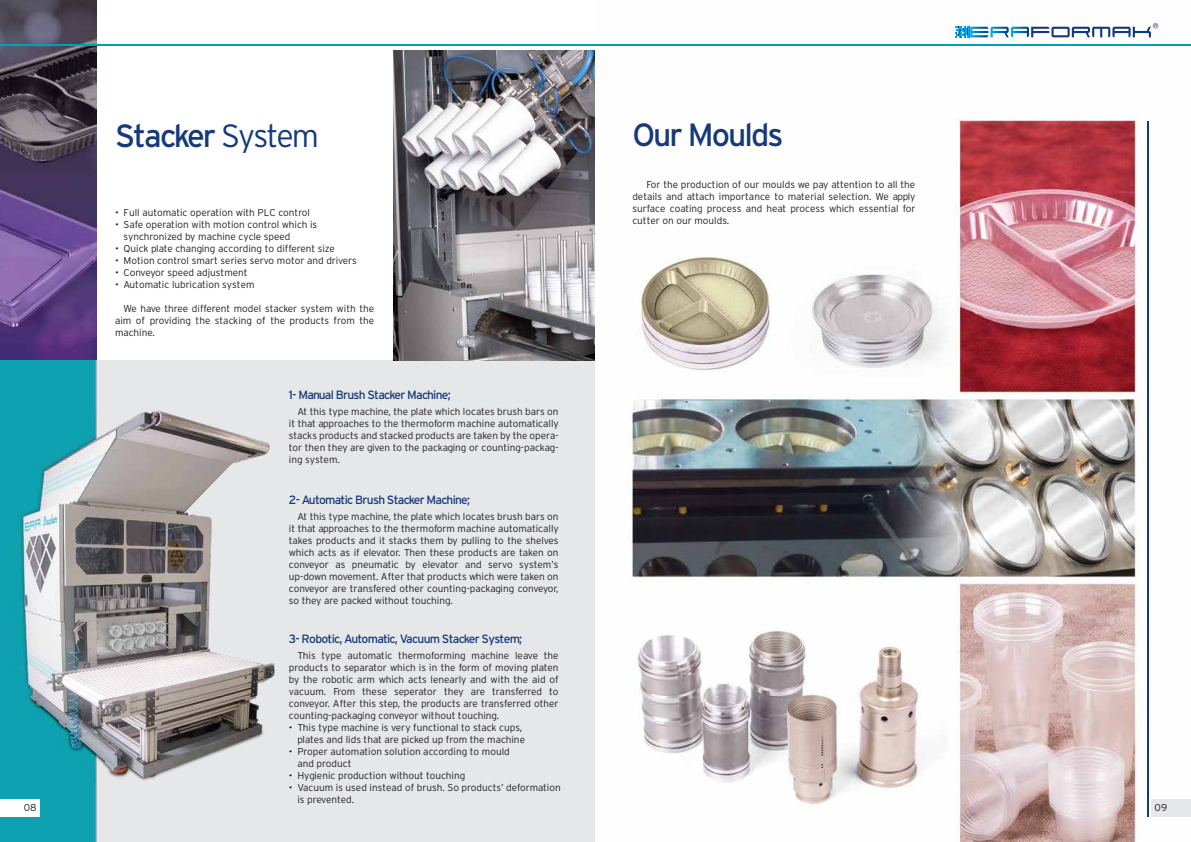
<style>
.page{position:relative;width:1191px;height:842px;background:#fff}
.page>*{position:absolute;margin:0;border:0;box-sizing:border-box;transform-origin:0 0}
.t1{font:32.1px "Interstate Regular Tr";letter-spacing:-.06em;color:#16397b}
.t2{font:12px "Interstate Regular Tr";letter-spacing:-.06em;color:#16397b}
.t3{font:10px/12px "Interstate Light Tr";color:#231f20;text-align:justify}
.s1{font-family:"Interstate Light Tr"}
</style>
<div class="page">
<div style="left:96px;top:360px;width:499px;height:482px;background:#e6e7e8"></div>
<img style="left:0;top:360px;width:275px;height:482px">
<img style="left:0;top:0;width:96px;height:360px">
<img style="left:393px;top:50px;width:202px;height:310px">
<hr style="left:0;top:44px;width:595px;height:2px;background:#00a2b1">
<div style="left:0;top:799px;width:39px;height:18px;background:#fff"></div>
<img style="left:632px;top:24px;width:527px;height:818px">
<hr style="left:595px;top:44px;width:596px;height:2px;background:#00a2b1">
<hr style="left:1147px;top:121px;width:1px;height:696px;background:#16397b">
<div style="left:1151px;top:799px;width:40px;height:18px;background:#e6e7e8"></div>
<svg style="left:955px;top:23px;width:203px;height:14px"></svg>
<p class="t3" style="left:24px;top:802px;width:14px">08</p>
<h1 class="t1" style="left:115px;top:118px;width:205px">Stacker <span class="s1">System</span></h1>
<p class="t3" style="left:115px;top:207px;width:196px">• Full automatic operation with PLC control</p>
<p class="t3" style="left:124px;top:219px;width:195px;text-indent:-9px">• Safe operation with motion control which is synchronized by machine cycle speed</p>
<p class="t3" style="left:115px;top:243px;width:221px">• Quick plate changing according to different size</p>
<p class="t3" style="left:115px;top:255px;width:243px">• Motion control smart series servo motor and drivers</p>
<p class="t3" style="left:115px;top:267px;width:134px">• Conveyor speed adjustment</p>
<p class="t3" style="left:115px;top:279px;width:141px">• Automatic lubrication system</p>
<p class="t3" style="left:115px;top:303px;width:260px;text-indent:9px">We have three different model stacker system with the aim of providing the stacking of the products from the machine.</p>
<p class="t2" style="left:289px;top:388px;width:163px">1- Manual Brush Stacker Machine;</p>
<p class="t3" style="left:289px;top:406px;width:271px;text-indent:9px">At this type machine, the plate which locates brush bars on it that approaches to the thermoform machine automatically stacks products and stacked products are taken by the opera&shy;tor then they are given to the packaging or counting-packag&shy;ing system.</p>
<p class="t2" style="left:289px;top:493px;width:183px">2- Automatic Brush Stacker Machine;</p>
<p class="t3" style="left:289px;top:511px;width:271px;text-indent:9px">At this type machine, the plate which locates brush bars on it that approaches to the thermoform machine automatically takes products and it stacks them by pulling to the shelves which acts as if elevator. Then these products are taken on conveyor as pneumatic by elevator and servo system’s up-down movement. After that products which were taken on conveyor are transfered other counting-packaging conveyor, so they are packed without touching.</p>
<p class="t2" style="left:289px;top:631px;width:235px">3- Robotic, Automatic, Vacuum Stacker System;</p>
<p class="t3" style="left:289px;top:649px;width:271px;text-indent:9px">This type automatic thermoforming machine leave the products to separator which is in the form of moving platen by the robotic arm which acts lenearly and with the aid of vacuum. From these seperator they are transferred to conveyor. After this step, the products are transferred other counting-packaging conveyor without touching.</p>
<p class="t3" style="left:289px;top:721px;width:238px;text-align:right">• This type machine is very functional to stack cups, plates and lids that are picked up from the machine</p>
<p class="t3" style="left:297px;top:745px;width:214px;text-indent:-9px">• Proper automation solution according to mould and product</p>
<p class="t3" style="left:289px;top:769px;width:178px">• Hygienic production without touching</p>
<p class="t3" style="left:297px;top:781px;width:265px;text-indent:-9px">• Vacuum is used instead of brush. So products’ deformation is prevented.</p>
<h1 class="t1" style="left:632px;top:117px;width:153px">Our Moulds</h1>
<p class="t3" style="left:632px;top:178px;width:284px;text-indent:14px">For the production of our moulds we pay attention to all the details and attach importance to material selection. We apply surface coating process and heat process which essential for cutter on our moulds.</p>
<p class="t3" style="left:1154px;top:802px;width:14px">09</p>
</div>
